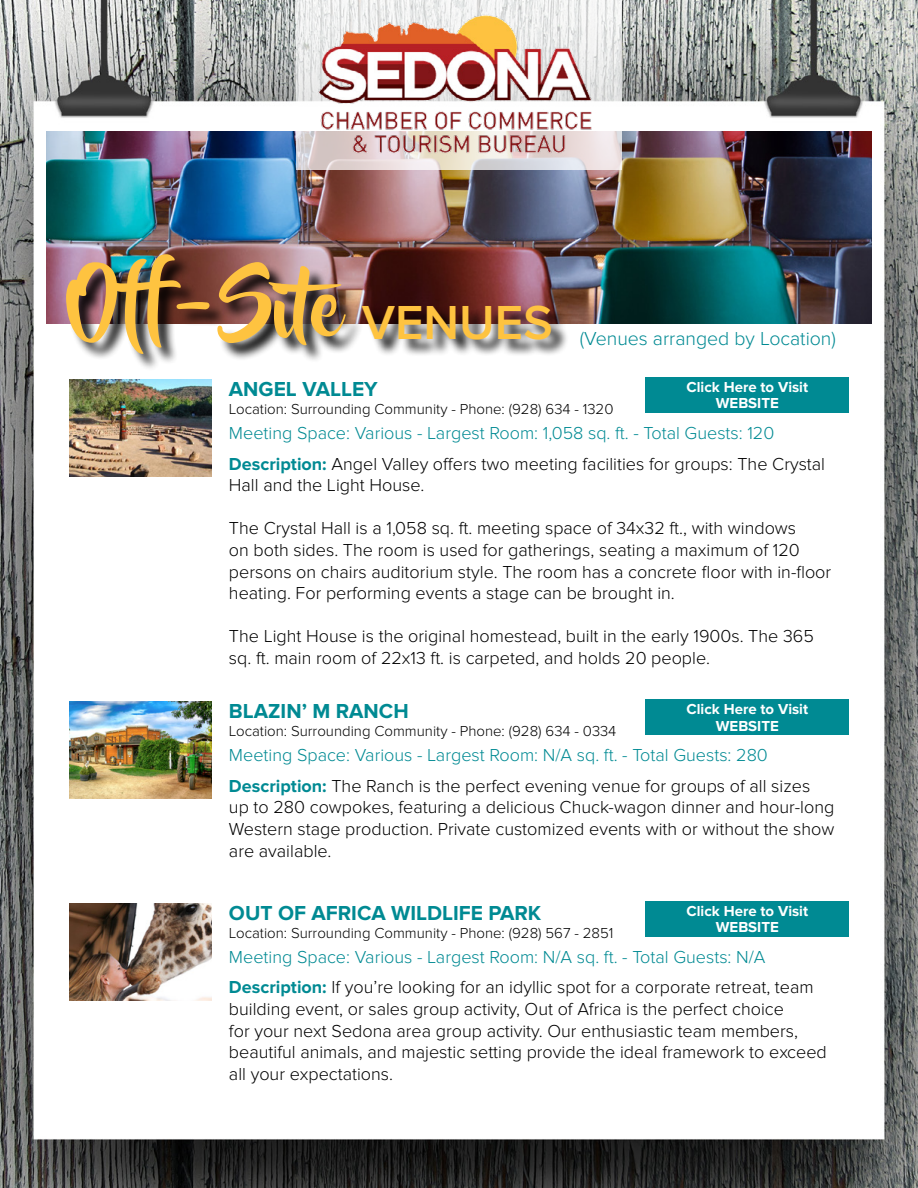
<style>
.page{position:relative;width:918px;height:1188px;background:#fff}
.page>*{position:absolute;margin:0;border:0;box-sizing:border-box;transform-origin:0 0}
.t1{font:78px "Beyond The Mountains";color:#fec340}
.t2{font:700 21px "Proxima Nova";color:#008a93}
.t3{font:300 19.5px "Proxima Nova";color:#008a93}
.t4{font:300 18px/21.6px "Proxima Nova";color:#000}
.t5{font:300 18px/30.6px "Proxima Nova";color:#008a93}
.t6{font:300 15px "Proxima Nova";color:#000}
.t7{font:700 15px/16.5px "Proxima Nova";color:#fff;text-align:center}
.s1{font-family:"Proxima Nova";font-weight:600;font-size:49.5px}
.s2{font-weight:700}
.s3{color:#000}
</style>
<div class="page">
<img style="left:0;top:0;width:918px;height:1188px">
<img style="left:69px;top:903px;width:143px;height:97px">
<div style="left:646px;top:901px;width:203px;height:36px;background:#008a93"></div>
<img style="left:69px;top:701px;width:143px;height:98px">
<div style="left:646px;top:699px;width:203px;height:36px;background:#008a93"></div>
<img style="left:69px;top:379px;width:143px;height:97px">
<div style="left:646px;top:377px;width:203px;height:36px;background:#008a93"></div>
<img style="left:46px;top:131px;width:826px;height:193px">
<div style="left:67px;top:255px;width:502px;height:117px;background:#000;opacity:.9"></div>
<img style="left:296px;top:1px;width:326px;height:169px">
<h1 class="t1" style="left:68px;top:266px;width:486px">Off-Site <span class="s1">VENUES</span></h1>
<p class="t3" style="left:580px;top:327px;width:258px">(Venues arranged by Location)</p>
<p class="t7" style="left:687px;top:379px;width:123px">Click Here to Visit<br>WEBSITE</p>
<p class="t2" style="left:229px;top:377px;width:150px">ANGEL VALLEY</p>
<p class="t6" style="left:229px;top:400px;width:386px">Location: Surrounding Community - Phone: (928) 634 - 1320</p>
<p class="t5" style="left:229px;top:418px;width:598px">Meeting Space: Various - Largest Room: 1,058 sq. ft. - Total Guests: 120<br><span class="s2">Description:</span> <span class="s3">Angel Valley offers two meeting facilities for groups: The Crystal</span></p>
<p class="t4" style="left:229px;top:475px;width:197px">Hall and the Light House.</p>
<p class="t4" style="left:229px;top:518px;width:604px">The Crystal Hall is a 1,058 sq. ft. meeting space of 34x32 ft., with windows<br>on both sides. The room is used for gatherings, seating a maximum of 120 persons on chairs auditorium style. The room has a concrete floor with in-floor heating. For performing events a stage can be brought in.</p>
<p class="t4" style="left:229px;top:626px;width:586px">The Light House is the original homestead, built in the early 1900s. The 365 sq. ft. main room of 22x13 ft. is carpeted, and holds 20 people.</p>
<p class="t7" style="left:687px;top:701px;width:123px">Click Here to Visit<br>WEBSITE</p>
<p class="t2" style="left:229px;top:699px;width:181px">BLAZIN’ M RANCH</p>
<p class="t6" style="left:229px;top:722px;width:389px">Location: Surrounding Community - Phone: (928) 634 - 0334</p>
<p class="t5" style="left:229px;top:740px;width:583px">Meeting Space: Various - Largest Room: N/A sq. ft. - Total Guests: 280<br><span class="s2">Description:</span> <span class="s3">The Ranch is the perfect evening venue for groups of all sizes</span></p>
<p class="t4" style="left:229px;top:797px;width:607px;text-align:justify">up to 280 cowpokes, featuring a delicious Chuck-wagon dinner and hour-long Western stage production. Private customized events with or without the show are available.</p>
<p class="t7" style="left:687px;top:903px;width:123px">Click Here to Visit<br>WEBSITE</p>
<p class="t2" style="left:229px;top:901px;width:314px">OUT OF AFRICA WILDLIFE PARK</p>
<p class="t6" style="left:229px;top:924px;width:386px">Location: Surrounding Community - Phone: (928) 567 - 2851</p>
<p class="t5" style="left:229px;top:942px;width:586px">Meeting Space: Various - Largest Room: N/A sq. ft. - Total Guests: N/A<br><span class="s2">Description:</span> <span class="s3">If you’re looking for an idyllic spot for a corporate retreat, team</span></p>
<p class="t4" style="left:229px;top:998px;width:599px">building event, or sales group activity, Out of Africa is the perfect choice<br>for your next Sedona area group activity. Our enthusiastic team members, beautiful animals, and majestic setting provide the ideal framework to exceed all your expectations.</p>
</div>
